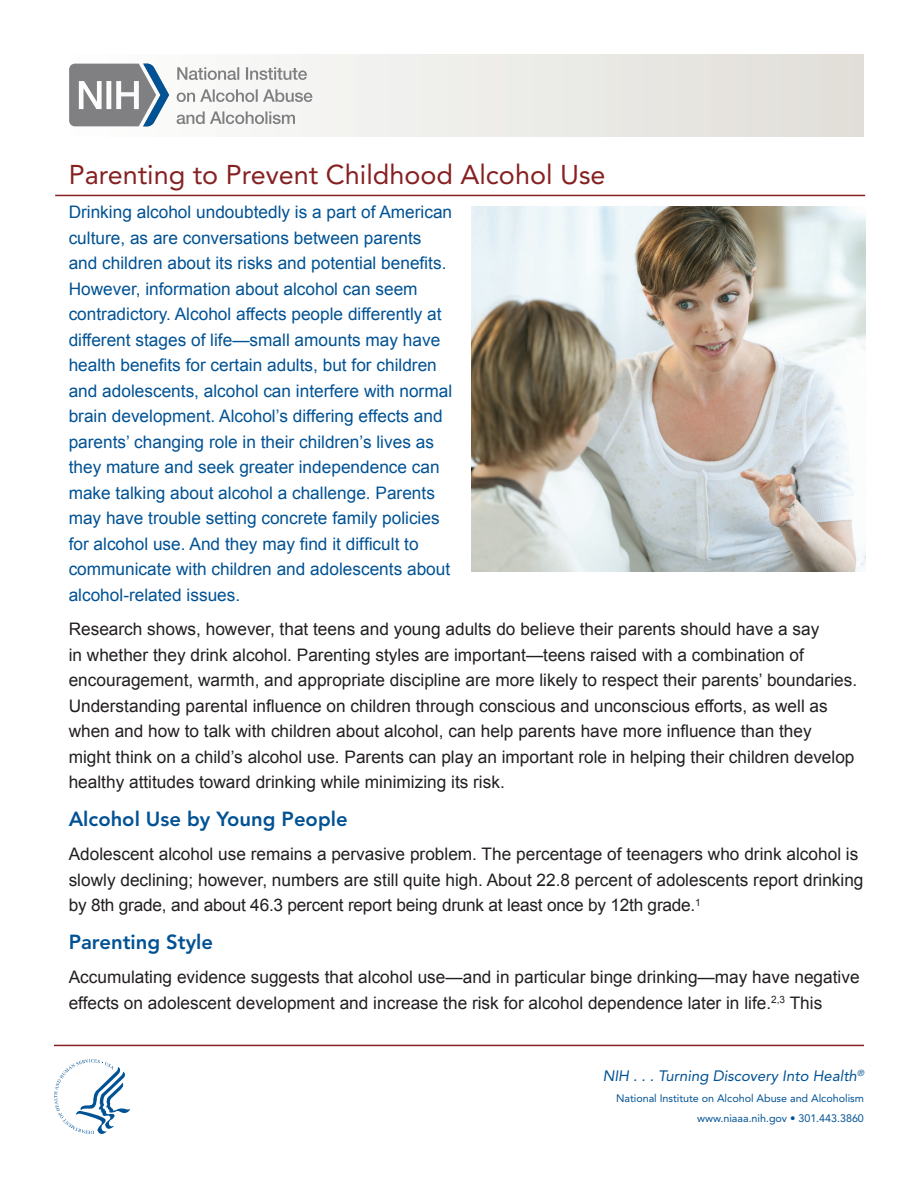
<style>
.page{position:relative;width:918px;height:1188px;background:#fff}
.page>*{position:absolute;margin:0;border:0;box-sizing:border-box;transform-origin:0 0}
._1{font:27px "Avenir LT Std";color:#872021}
._3{font:800 20.25px "Avenir LT Std";color:#005294}
.Basic_copy{font:17.25px/25.5px "Arial";color:#231f20}
._4{font:17.25px/25.5px "Arial";color:#005294}
.t1{font:italic 15px "Avenir LT Std";color:#005294}
.t2{font:10.8px "Avenir LT Std";letter-spacing:-.005em;color:#005294}
</style>
<div class="page">
<hr style="left:54px;top:1045px;width:810px;height:1px;background:#872021">
<div style="left:54px;top:54px;width:810px;height:82px;background:linear-gradient(to right,#fcfdfd,#e1dfd9)"></div>
<hr style="left:55px;top:195px;width:810px;height:1px;background:#872021">
<svg style="left:69px;top:64px;width:100px;height:62px"></svg>
<svg style="left:177px;top:111px;width:118px;height:13px"></svg>
<svg style="left:177px;top:89px;width:135px;height:13px"></svg>
<svg style="left:177px;top:67px;width:130px;height:13px"></svg>
<img style="left:471px;top:207px;width:395px;height:364px">
<svg style="left:54px;top:1059px;width:76px;height:75px"></svg>
<p class="_1" style="left:69px;top:159px;width:538px">Parenting to Prevent Childhood Alcohol Use</p>
<p class="_4" style="left:69px;top:200px;width:385px">Drinking alcohol undoubtedly is a part of American culture, as are conversations between parents and children about its risks and potential benefits.<br>However, information about alcohol can seem contradictory. Alcohol affects people differently at different stages of life—small amounts may have health benefits for certain adults, but for children and adolescents, alcohol can interfere with normal brain development. Alcohol’s differing effects and parents’ changing role in their children’s lives as they mature and seek greater independence can make talking about alcohol a challenge. Parents may have trouble setting concrete family policies for alcohol use. And they may find it difficult to communicate with children and adolescents about alcohol-related issues.</p>
<p class="Basic_copy" style="left:69px;top:617px;width:790px">Research shows, however, that teens and young adults do believe their parents should have a say<br>in whether they drink alcohol. Parenting styles are important—teens raised with a combination of encouragement, warmth, and appropriate discipline are more likely to respect their parents’ boundaries.<br>Understanding parental influence on children through conscious and unconscious efforts, as well as when and how to talk with children about alcohol, can help parents have more influence than they might think on a child’s alcohol use. Parents can play an important role in helping their children develop healthy attitudes toward drinking while minimizing its risk.</p>
<p class="_3" style="left:69px;top:807px;width:280px">Alcohol Use by Young People</p>
<p class="Basic_copy" style="left:69px;top:842px;width:796px">Adolescent alcohol use remains a pervasive problem. The percentage of teenagers who drink alcohol is slowly declining; however, numbers are still quite high. About 22.8 percent of adolescents report drinking by 8th grade, and about 46.3 percent report being drunk at least once by 12th grade.<sup>1</sup></p>
<p class="_3" style="left:69px;top:930px;width:146px">Parenting Style</p>
<p class="Basic_copy" style="left:69px;top:965px;width:792px">Accumulating evidence suggests that alcohol use—and in particular binge drinking—may have negative effects on adolescent development and increase the risk for alcohol dependence later in life.<sup>2,3</sup> This</p>
<p class="t1" style="left:603px;top:1067px;width:263px">NIH . . . Turning Discovery Into Health<sup>®</sup></p>
<p class="t2" style="left:616px;top:1092px;width:249px">National Institute on Alcohol Abuse and Alcoholism</p>
<p class="t2" style="left:697px;top:1112px;width:168px">www.niaaa.nih.gov • 301.443.3860</p>
</div>
